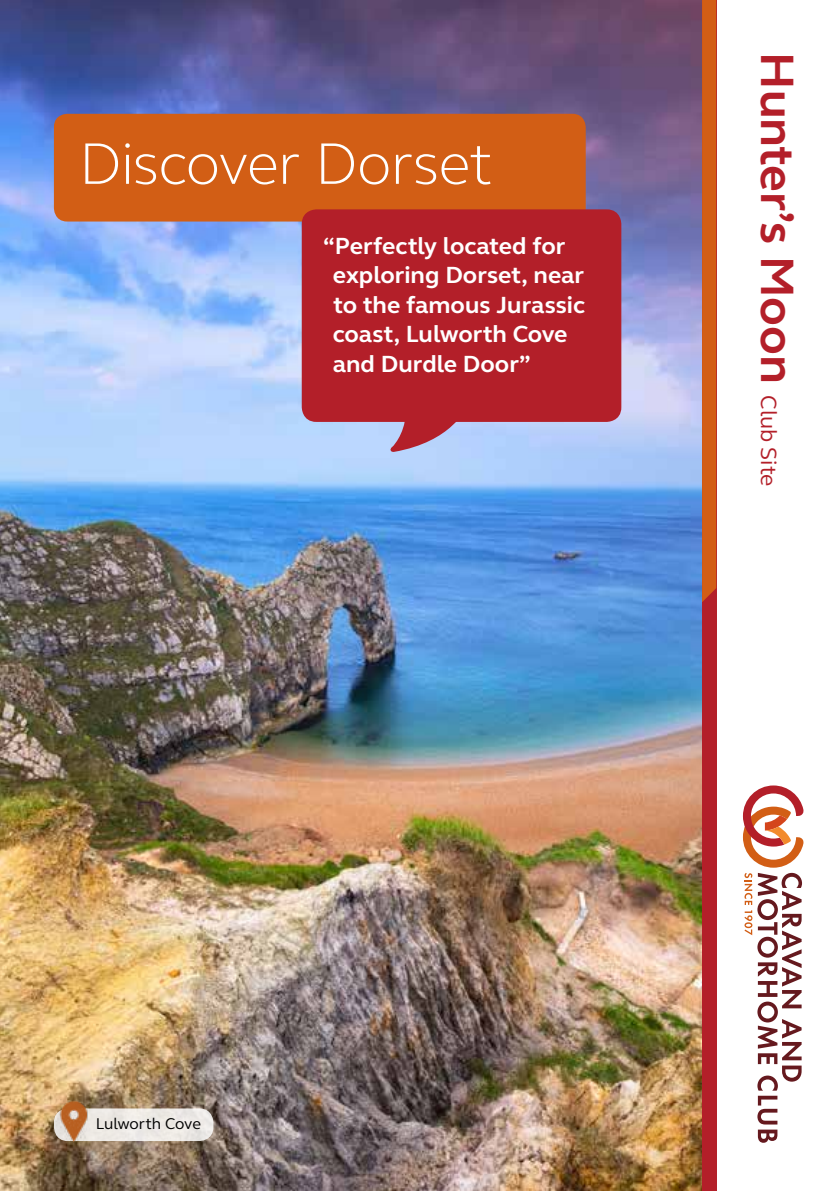
<style>
.page{position:relative;width:840px;height:1191px;background:#fff}
.page>*{position:absolute;margin:0;border:0;box-sizing:border-box;transform-origin:0 0}
.t1{font:300 60px "FS Elliot";letter-spacing:-.01em;color:#fff}
.t2{font:700 48px "FS Elliot";letter-spacing:-.005em;color:#b31f29}
.t3{font:700 24px/29.6px "FS Elliot";color:#fff}
.t4{font:16px "FS Elliot";letter-spacing:-.01em;color:#000}
.s1{font-weight:400;font-size:22.6px}
</style>
<div class="page">
<img style="left:1px;top:0;width:700px;height:1191px">
<div style="left:54px;top:114px;width:531px;height:107px;background:#d25e15;border-radius:13px"></div>
<svg style="left:742px;top:785px;width:61px;height:82px"></svg>
<svg style="left:744px;top:873px;width:57px;height:269px"></svg>
<div style="left:301px;top:209px;width:320px;height:213px;background:#b31f29;border-radius:15px"></div>
<svg style="left:389px;top:421px;width:77px;height:31px;background:#b57e99"></svg>
<div style="left:701px;top:0;width:14px;height:1191px;background:#b31f29"></div>
<svg style="left:701px;top:0;width:14px;height:602px;background:#c6632d"></svg>
<div style="left:54px;top:1108px;width:159px;height:33px;background:#ede9e5;border-radius:14px"></div>
<img style="left:55px;top:1099px;width:45px;height:44px">
<h1 class="t1" style="left:79px;top:123px;width:415px">Discover Dorset</h1>
<p class="t3" style="left:332px;top:230px;width:254px;text-indent:-10px">“Perfectly located for exploring Dorset, near to the famous Jurassic coast, Lulworth Cove and Durdle Door”</p>
<h2 class="t2" style="left:809px;top:52px;width:435px;rotate:90deg">Hunter’s Moon <span class="s1">Club Site</span></h2>
<p class="t4" style="left:96px;top:1113px;width:107px">Lulworth Cove</p>
</div>
